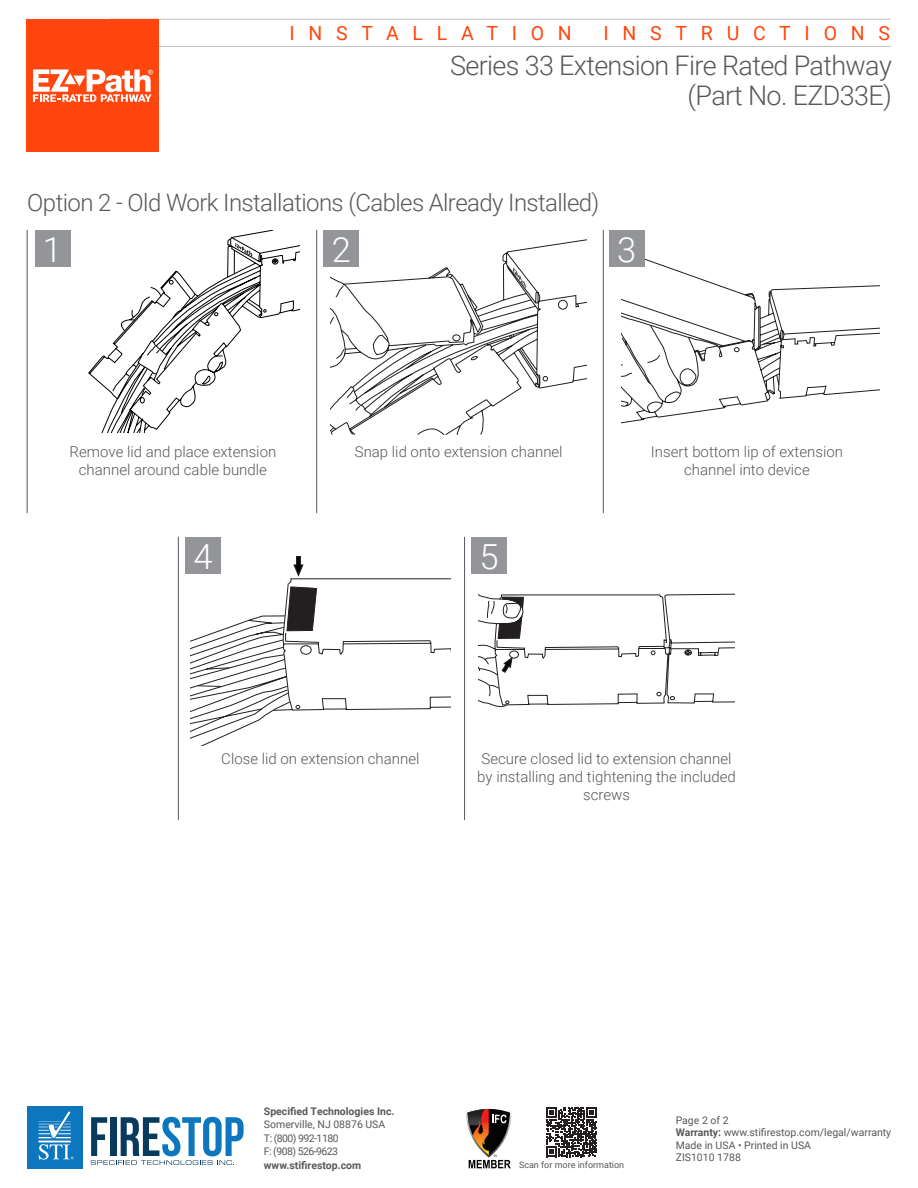
<style>
.page{position:relative;width:918px;height:1188px;background:#fff}
.page>*{position:absolute;margin:0;border:0;box-sizing:border-box;transform-origin:0 0}
.t1{font:300 34.65px "Roboto";color:#fff}
.Product_Title{font:300 27px "Roboto";letter-spacing:-.025em;color:#57585a}
.Additional_Title{font:300 24px "Roboto";letter-spacing:-.025em;color:#57585a}
.t2{font:19.5px "Roboto";letter-spacing:.705em;color:#ff460f}
.Body{font:300 15px/18px "Roboto";color:#57585a;text-align:center}
.t3{font:10.5px/12.6px "Roboto";color:#57585a}
.t4{font:700 10.5px "Roboto";color:#57585a}
.t5{font:9px "Roboto";color:#57585a}
.s1{font-weight:700}
</style>
<div class="page">
<svg style="left:91px;top:1117px;width:153px;height:48px"></svg>
<div style="left:27px;top:1107px;width:55px;height:62px;background:#0c77be"></div>
<svg style="left:38px;top:1111px;width:35px;height:49px"></svg>
<hr style="left:110px;top:19px;width:780px;height:1px;background:#bcbdc0">
<hr style="left:110px;top:46px;width:780px;height:1px;background:#bcbdc0">
<div style="left:26px;top:19px;width:133px;height:133px;background:#ff460f"></div>
<svg style="left:33px;top:69px;width:120px;height:33px"></svg>
<svg style="left:546px;top:1107px;width:51px;height:50px"></svg>
<svg style="left:466px;top:1108px;width:46px;height:60px"></svg>
<svg style="left:479px;top:593px;width:256px;height:114px"></svg>
<svg style="left:190px;top:556px;width:261px;height:189px"></svg>
<svg style="left:331px;top:239px;width:256px;height:196px"></svg>
<svg style="left:513px;top:268px;width:13px;height:20px"></svg>
<svg style="left:88px;top:230px;width:212px;height:203px"></svg>
<svg style="left:621px;top:244px;width:259px;height:179px"></svg>
<div style="left:35px;top:230px;width:35px;height:37px;background:#939598"></div>
<div style="left:609px;top:230px;width:35px;height:37px;background:#939598"></div>
<div style="left:324px;top:230px;width:35px;height:37px;background:#939598"></div>
<div style="left:185px;top:537px;width:36px;height:37px;background:#939598"></div>
<div style="left:471px;top:537px;width:36px;height:37px;background:#939598"></div>
<hr style="left:27px;top:230px;width:1px;height:283px;background:#57585a">
<hr style="left:603px;top:230px;width:1px;height:283px;background:#57585a">
<hr style="left:316px;top:230px;width:1px;height:283px;background:#57585a">
<hr style="left:178px;top:537px;width:1px;height:283px;background:#57585a">
<hr style="left:464px;top:537px;width:1px;height:283px;background:#57585a">
<h3 class="t2" style="left:289px;top:19px;width:284px">INSTALLATION</h3>
<h3 class="t2" style="left:604px;top:19px;width:288px">INSTRUCTIONS</h3>
<p class="Product_Title" style="left:450px;top:47px;width:443px">Series 33 Extension Fire Rated Pathway</p>
<p class="Product_Title" style="left:688px;top:77px;width:206px">(Part No. EZD33E)</p>
<p class="Additional_Title" style="left:27px;top:186px;width:574px">Option 2 - Old Work Installations (Cables Already Installed)</p>
<p class="t1" style="left:43px;top:225px;width:21px">1</p>
<p class="t1" style="left:332px;top:225px;width:21px">2</p>
<p class="t1" style="left:617px;top:225px;width:21px">3</p>
<p class="Body" style="left:70px;top:442px;width:208px">Remove lid and place extension channel around cable bundle</p>
<p class="Body" style="left:355px;top:442px;width:209px">Snap lid onto extension channel</p>
<p class="t1" style="left:193px;top:532px;width:21px">4</p>
<p class="t1" style="left:480px;top:532px;width:21px">5</p>
<p class="Body" style="left:651px;top:442px;width:194px">Insert bottom lip of extension channel into device</p>
<p class="Body" style="left:221px;top:749px;width:200px">Close lid on extension channel</p>
<p class="Body" style="left:477px;top:749px;width:260px">Secure closed lid to extension channel by installing and tightening the included screws</p>
<p class="t4" style="left:264px;top:1104px;width:132px">Specified Technologies Inc.</p>
<p class="t3" style="left:264px;top:1117px;width:123px;line-height:13.5px">Somerville, NJ 08876 USA<br>T: (800) 992-1180<br>F: (908) 526-9623</p>
<p class="t4" style="left:264px;top:1158px;width:99px">www.stifirestop.com</p>
<p class="t5" style="left:519px;top:1159px;width:107px">Scan for more information</p>
<p class="t3" style="left:676px;top:1113px;width:217px">Page 2 of 2<br><span class="s1">Warranty:</span> www.stifirestop.com/legal/warranty<br>Made in USA • Printed in USA<br>ZIS1010 1788</p>
</div>
